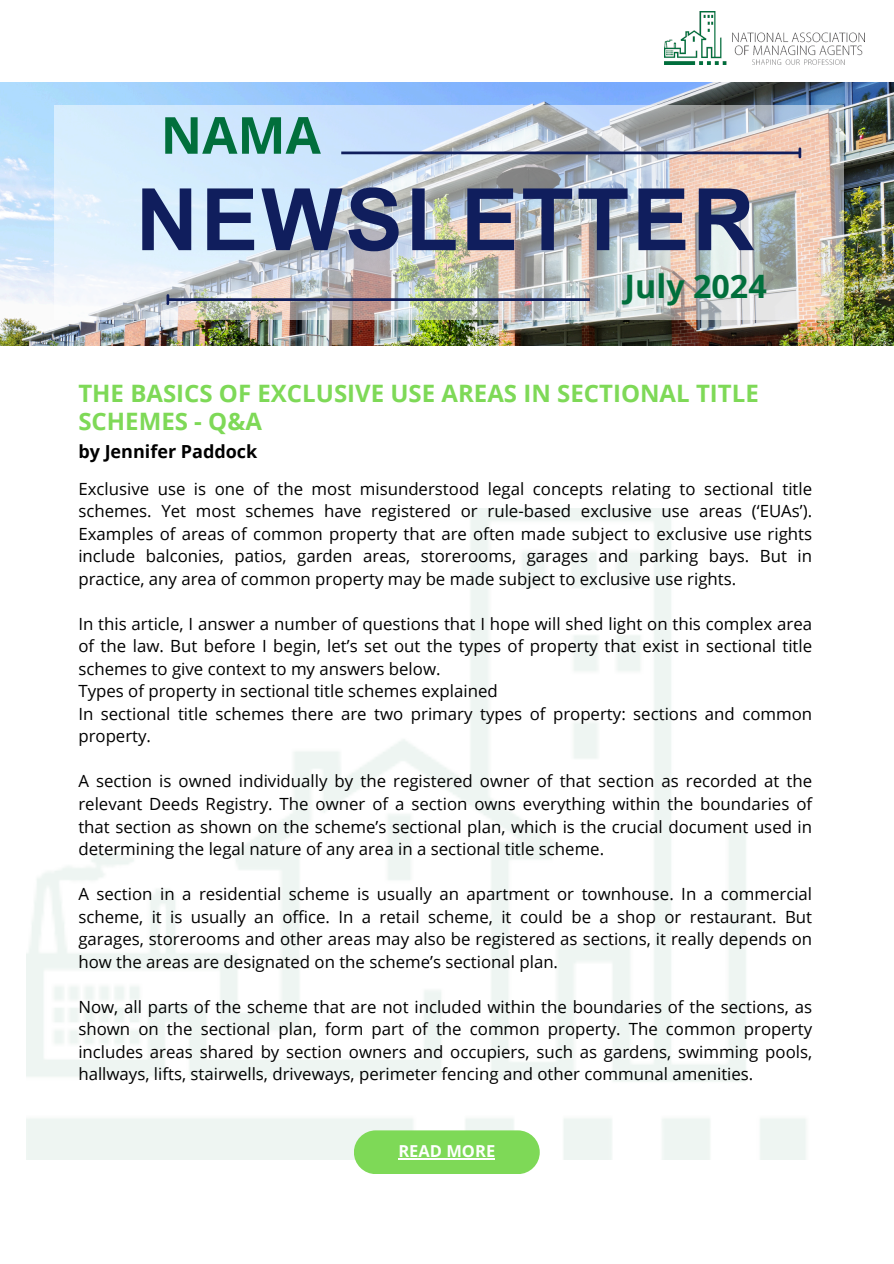
<style>
.page{position:relative;width:894px;height:1264px;background:#fff}
.page>*{position:absolute;margin:0;border:0;box-sizing:border-box;transform-origin:0 0}
.t1{font:700 86.1px "Arial Unicode MS";letter-spacing:.035em;color:#101e5d}
.t2{font:700 51px "Open Sans";color:#016f3c}
.t3{font:700 32.25px "Open Sans";color:#016f3c}
.t4{font:700 24px/28.2px "Open Sans";color:#7ed957}
.t5{font:700 18px "Open Sans";color:#000}
.t6{font:16.8px/22.5px "Open Sans";color:#000;text-align:justify}
.t7{font:700 16.5px "Open Sans";color:#fff}
</style>
<div class="page">
<img style="left:27px;top:508px;width:779px;height:651px">
<img style="left:0;top:82px;width:893px;height:263px">
<img style="left:664px;top:11px;width:200px;height:53px">
<div style="left:354px;top:1130px;width:185px;height:44px;background:#7ed957;border-radius:22px"></div>
<hr style="left:398px;top:1158px;width:97px;height:1px;background:#fff">
<img style="left:54px;top:105px;width:789px;height:214px">
<hr style="left:341px;top:151px;width:458px;height:3px;background:#101e5d">
<svg style="left:798px;top:149px;width:3px;height:8px"></svg>
<hr style="left:168px;top:298px;width:421px;height:3px;background:#101e5d">
<svg style="left:166px;top:295px;width:3px;height:9px"></svg>
<p class="t2" style="left:161px;top:99px;width:162px">NAMA</p>
<p class="t1" style="left:136px;top:158px;width:620px">NEWSLETTER</p>
<p class="t3" style="left:624px;top:264px;width:144px">July 2024</p>
<p class="t4" style="left:78px;top:378px;width:681px">THE BASICS OF EXCLUSIVE USE AREAS IN SECTIONAL TITLE<br>SCHEMES - Q&amp;A</p>
<h5 class="t5" style="left:78px;top:438px;width:180px">by Jennifer Paddock</h5>
<h2 class="t6" style="left:78px;top:477px;width:735px">Exclusive use is one of the most misunderstood legal concepts relating to sectional title schemes. Yet most schemes have registered or rule-based exclusive use areas (‘EUAs’).<br>Examples of areas of common property that are often made subject to exclusive use rights include balconies, patios, garden areas, storerooms, garages and parking bays. But in practice, any area of common property may be made subject to exclusive use rights.</h2>
<h1 class="t6" style="left:78px;top:612px;width:735px">In this article, I answer a number of questions that I hope will shed light on this complex area of the law. But before I begin, let’s set out the types of property that exist in sectional title schemes to give context to my answers below.</h1>
<h3 class="t6" style="left:78px;top:679px;width:421px">Types of property in sectional title schemes explained</h3>
<h4 class="t6" style="left:78px;top:702px;width:735px">In sectional title schemes there are two primary types of property: sections and common property.</h4>
<h6 class="t6" style="left:78px;top:769px;width:735px">A section is owned individually by the registered owner of that section as recorded at the relevant Deeds Registry. The owner of a section owns everything within the boundaries of that section as shown on the scheme’s sectional plan, which is the crucial document used in determining the legal nature of any area in a sectional title scheme.</h6>
<p class="t6" style="left:78px;top:882px;width:735px">A section in a residential scheme is usually an apartment or townhouse. In a commercial scheme, it is usually an office. In a retail scheme, it could be a shop or restaurant. But garages, storerooms and other areas may also be registered as sections, it really depends on how the areas are designated on the scheme’s sectional plan.</p>
<p class="t6" style="left:78px;top:994px;width:735px">Now, all parts of the scheme that are not included within the boundaries of the sections, as shown on the sectional plan, form part of the common property. The common property includes areas shared by section owners and occupiers, such as gardens, swimming pools, hallways, lifts, stairwells, driveways, perimeter fencing and other communal amenities.</p>
<p class="t7" style="left:398px;top:1139px;width:98px">READ MORE</p>
</div>
